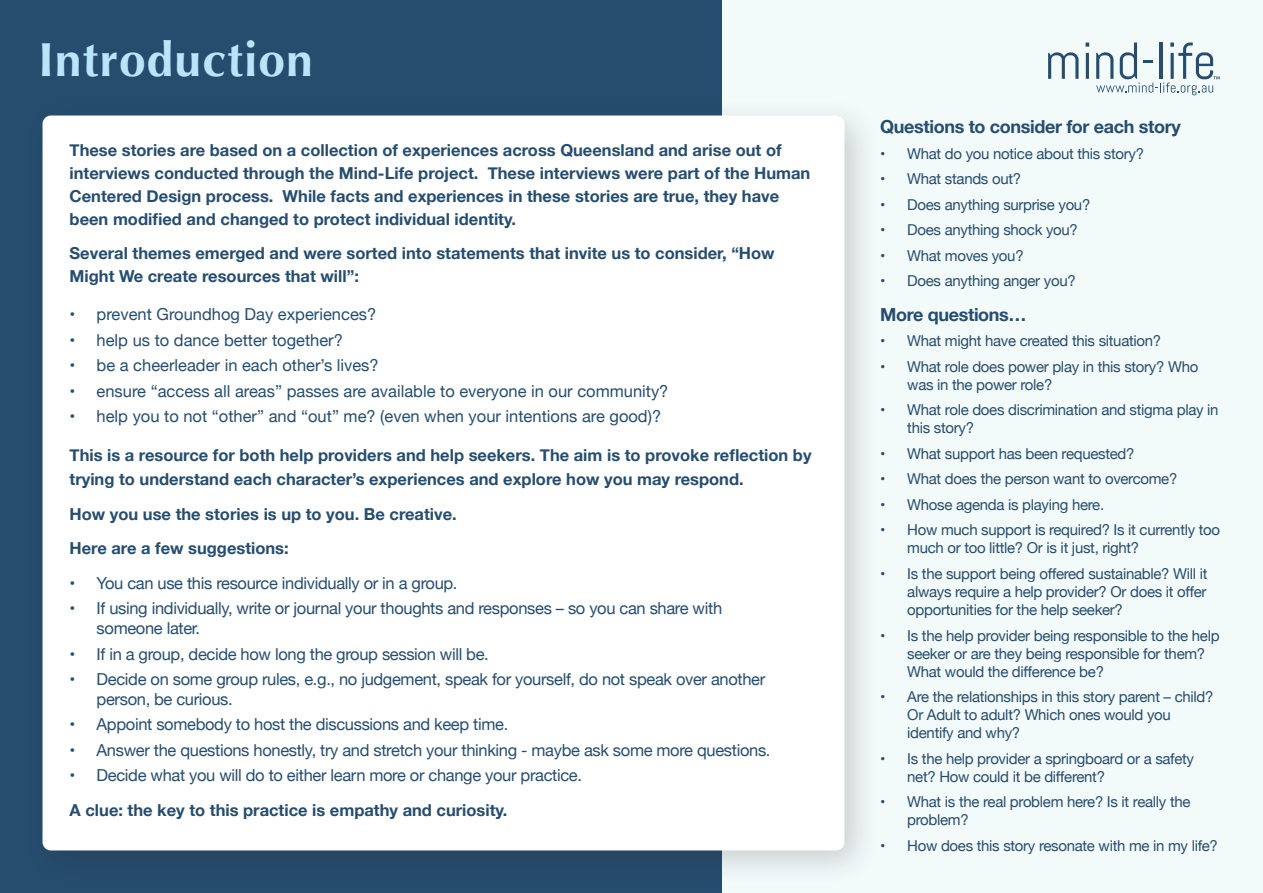
<style>
.page{position:relative;width:1263px;height:893px;background:#fff}
.page>*{position:absolute;margin:0;border:0;box-sizing:border-box;transform-origin:0 0}
.t1{font:700 48px "Optima";letter-spacing:.02em;color:#b9e5fa}
.Default_Paragraph{font:700 18px "Helvetica Neue";letter-spacing:-.02em;color:#264d6d}
.Default_Paragraph-2{font:700 16.5px/22.8px "Helvetica Neue";color:#264d6d}
.t2{font:16.5px/19.8px "Helvetica Neue";letter-spacing:-.02em;color:#264d6d}
.t3{font:16.5px "Helvetica Neue";color:#264d6d}
.t4{font:15px/18px "Helvetica Neue";letter-spacing:-.02em;color:#264d6d}
</style>
<div class="page">
<div style="left:0;top:0;width:722px;height:893px;background:#264d6d"></div>
<div style="left:722px;top:0;width:541px;height:893px;background:#f3fafa"></div>
<div style="left:24px;top:97px;width:857px;height:790px;background:#231f20;opacity:.2"></div>
<div style="left:43px;top:116px;width:801px;height:734px;background:#fff;border-radius:8px"></div>
<svg style="left:1048px;top:52px;width:30px;height:27px"></svg>
<hr style="left:1086px;top:53px;width:3px;height:26px;background:#264d6d">
<svg style="left:1085px;top:43px;width:4px;height:4px"></svg>
<svg style="left:1096px;top:43px;width:124px;height:52px"></svg>
<p class="t1" style="left:38px;top:32px;width:276px">Introduction</p>
<p class="Default_Paragraph-2" style="left:70px;top:140px;width:742px">These stories are based on a collection of experiences across Queensland and arise out of interviews conducted through the Mind-Life project. These interviews were part of the Human Centered Design process. While facts and experiences in these stories are true, they have been modified and changed to protect individual identity.</p>
<p class="Default_Paragraph-2" style="left:70px;top:243px;width:707px">Several themes emerged and were sorted into statements that invite us to consider, “How<br>Might We create resources that will”:</p>
<p class="t3" style="left:70px;top:303px;width:308px">• prevent Groundhog Day experiences?</p>
<p class="t3" style="left:70px;top:328px;width:275px">• help us to dance better together?</p>
<p class="t3" style="left:70px;top:354px;width:311px">• be a cheerleader in each other’s lives?</p>
<p class="t3" style="left:70px;top:379px;width:600px">• ensure “access all areas” passes are available to everyone in our community?</p>
<p class="t3" style="left:70px;top:405px;width:593px">• help you to not “other” and “out” me? (even when your intentions are good)?</p>
<p class="Default_Paragraph-2" style="left:70px;top:443px;width:743px;line-height:24.6px">This is a resource for both help providers and help seekers. The aim is to provoke reflection by trying to understand each character’s experiences and explore how you may respond.</p>
<p class="Default_Paragraph-2" style="left:70px;top:503px;width:389px">How you use the stories is up to you. Be creative.</p>
<p class="Default_Paragraph-2" style="left:70px;top:537px;width:221px">Here are a few suggestions:</p>
<p class="t2" style="left:70px;top:574px;width:389px">• You can use this resource individually or in a group.</p>
<p class="t2" style="left:97px;top:599px;width:627px;text-indent:-27px">• If using individually, write or journal your thoughts and responses – so you can share with someone later.</p>
<p class="t2" style="left:70px;top:645px;width:421px">• If in a group, decide how long the group session will be.</p>
<p class="t2" style="left:97px;top:670px;width:670px;text-indent:-27px">• Decide on some group rules, e.g., no judgement, speak for yourself, do not speak over another person, be curious.</p>
<p class="t2" style="left:70px;top:716px;width:440px">• Appoint somebody to host the discussions and keep time.</p>
<p class="t2" style="left:70px;top:741px;width:702px">• Answer the questions honestly, try and stretch your thinking - maybe ask some more questions.</p>
<p class="t2" style="left:70px;top:767px;width:514px">• Decide what you will do to either learn more or change your practice.</p>
<p class="Default_Paragraph-2" style="left:70px;top:799px;width:439px">A clue: the key to this practice is empathy and curiosity.</p>
<p class="Default_Paragraph" style="left:880px;top:113px;width:302px">Questions to consider for each story</p>
<p class="t4" style="left:880px;top:145px;width:265px">• What do you notice about this story?</p>
<p class="t4" style="left:880px;top:171px;width:142px">• What stands out?</p>
<p class="t4" style="left:880px;top:196px;width:212px">• Does anything surprise you?</p>
<p class="t4" style="left:880px;top:222px;width:199px">• Does anything shock you?</p>
<p class="t4" style="left:880px;top:247px;width:145px">• What moves you?</p>
<p class="t4" style="left:880px;top:273px;width:197px">• Does anything anger you?</p>
<p class="Default_Paragraph" style="left:880px;top:300px;width:148px">More questions…</p>
<p class="t4" style="left:880px;top:333px;width:282px">• What might have created this situation?</p>
<p class="t4" style="left:907px;top:358px;width:293px;text-indent:-27px">• What role does power play in this story? Who was in the power role?</p>
<p class="t4" style="left:907px;top:402px;width:313px;text-indent:-27px">• What role does discrimination and stigma play in this story?</p>
<p class="t4" style="left:880px;top:445px;width:256px">• What support has been requested?</p>
<p class="t4" style="left:880px;top:471px;width:299px">• What does the person want to overcome?</p>
<p class="t4" style="left:880px;top:496px;width:225px">• Whose agenda is playing here.</p>
<p class="t4" style="left:907px;top:522px;width:314px;text-indent:-27px">• How much support is required? Is it currently too much or too little? Or is it just, right?</p>
<p class="t4" style="left:907px;top:565px;width:302px;text-align:justify;text-indent:-27px">• Is the support being offered sustainable? Will it always require a help provider? Or does it offer opportunities for the help seeker?</p>
<p class="t4" style="left:907px;top:627px;width:314px;text-indent:-27px">• Is the help provider being responsible to the help seeker or are they being responsible for them?<br>What would the difference be?</p>
<p class="t4" style="left:907px;top:689px;width:308px;text-indent:-27px">• Are the relationships in this story parent – child?<br>Or Adult to adult? Which ones would you identify and why?</p>
<p class="t4" style="left:907px;top:750px;width:288px;text-indent:-27px">• Is the help provider a springboard or a safety net? How could it be different?</p>
<p class="t4" style="left:907px;top:794px;width:285px;text-indent:-27px">• What is the real problem here? Is it really the problem?</p>
<p class="t4" style="left:880px;top:837px;width:339px">• How does this story resonate with me in my life?</p>
</div>
